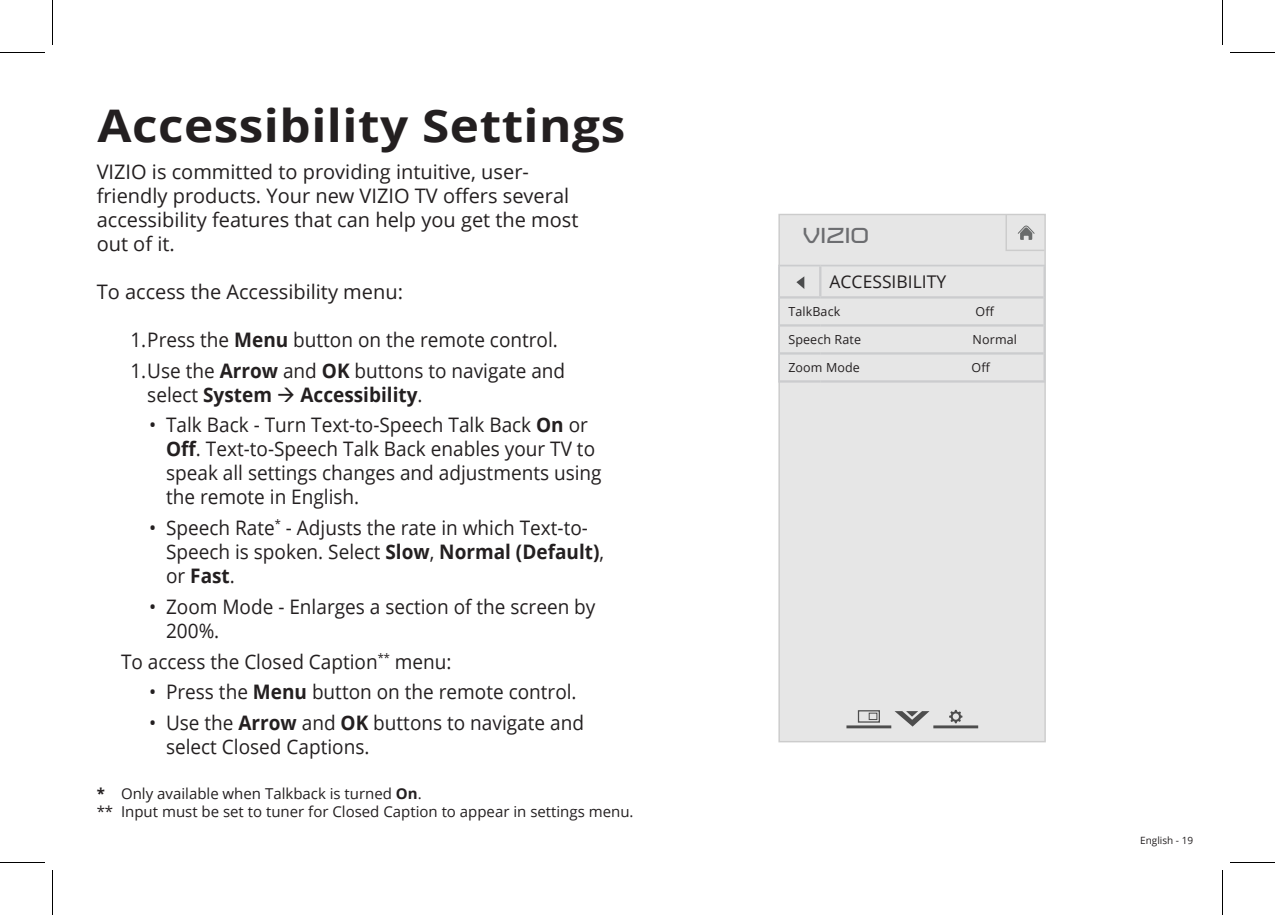
<style>
.page{position:relative;width:1275px;height:915px;background:#fff}
.page>*{position:absolute;margin:0;border:0;box-sizing:border-box;transform-origin:0 0}
.t1{font:700 45px "Open Sans";letter-spacing:.01em;color:#231f20;scale:1.1 1}
.t2{font:700 22.25px "Diphtong";color:#6c6d70}
.t3{font:20px/24px "Open Sans";color:#231f20;scale:.95 1}
.t4{font:20px/24px "Open Sans";color:#231f20}
.t5{font:700 20px "Open Sans";color:#231f20;scale:.95 1}
.t6{font:17.5px "Open Sans";color:#231f20}
.t7{font:15px/18px "Open Sans";color:#231f20}
.t8{font:12.5px "Open Sans";letter-spacing:.01em;color:#231f20}
.t9{font:10px "Open Sans";color:#231f20}
.s1{font-weight:700}
.s2{font-weight:400}
</style>
<div class="page">
<div style="left:779px;top:214px;width:266px;height:528px;background:#e6e6e6"></div>
<hr style="left:846px;top:725px;width:45px;height:3px;background:#4d4d4d">
<hr style="left:933px;top:725px;width:45px;height:3px;background:#4d4d4d">
<svg style="left:895px;top:711px;width:35px;height:16px"></svg>
<div style="left:858px;top:710px;width:22px;height:13px;border:1px solid #4d4d4d"></div>
<div style="left:869px;top:713px;width:8px;height:7px;border:1px solid #4d4d4d"></div>
<svg style="left:949px;top:710px;width:13px;height:13px"></svg>
<svg style="left:1005px;top:213px;width:41px;height:39px"></svg>
<hr style="left:819px;top:266px;width:2px;height:30px;background:#cbccce">
<hr style="left:780px;top:296px;width:40px;height:3px;background:#cbccce">
<hr style="left:820px;top:296px;width:224px;height:3px;background:#cbccce">
<hr style="left:780px;top:324px;width:40px;height:3px;background:#cbccce">
<hr style="left:820px;top:324px;width:224px;height:3px;background:#cbccce">
<hr style="left:780px;top:352px;width:40px;height:3px;background:#cbccce">
<hr style="left:820px;top:352px;width:224px;height:3px;background:#cbccce">
<hr style="left:778px;top:380px;width:42px;height:3px;background:#cbccce">
<hr style="left:820px;top:380px;width:225px;height:3px;background:#cbccce">
<hr style="left:778px;top:265px;width:42px;height:1px;background:#cbccce">
<hr style="left:778px;top:266px;width:2px;height:31px;background:#cbccce">
<hr style="left:820px;top:265px;width:225px;height:1px;background:#cbccce">
<hr style="left:1044px;top:266px;width:1px;height:31px;background:#cbccce">
<hr style="left:778px;top:297px;width:2px;height:28px;background:#cbccce">
<hr style="left:778px;top:325px;width:2px;height:28px;background:#cbccce">
<hr style="left:778px;top:353px;width:2px;height:27px;background:#cbccce">
<svg style="left:1044px;top:297px;width:1px;height:83px"></svg>
<svg style="left:796px;top:276px;width:8px;height:13px"></svg>
<hr style="left:0;top:52px;width:45px;height:1px;background:#000">
<hr style="left:1230px;top:52px;width:45px;height:1px;background:#000">
<hr style="left:0;top:862px;width:45px;height:1px;background:#000">
<hr style="left:1230px;top:862px;width:45px;height:1px;background:#000">
<hr style="left:52px;top:0;width:1px;height:45px;background:#000">
<hr style="left:52px;top:870px;width:1px;height:45px;background:#000">
<hr style="left:1222px;top:0;width:1px;height:45px;background:#000">
<hr style="left:1222px;top:870px;width:1px;height:45px;background:#000">
<h2 class="t1" style="left:98px;top:94px;width:481px">Accessibility Settings</h2>
<p class="t4" style="left:97px;top:159px;width:483px">VIZIO is committed to providing intuitive, user&shy;friendly products. Your new VIZIO TV offers several accessibility features that can help you get the most out of it.</p>
<p class="t4" style="left:97px;top:279px;width:308px">To access the Accessibility menu:</p>
<p class="t3" style="left:130px;top:327px;width:452px">1. Press the <span class="s1">Menu</span> button on the remote control.</p>
<p class="t3" style="left:130px;top:358px;width:459px">1.Use the <span class="s1">Arrow</span> and <span class="s1">OK</span> buttons to navigate and</p>
<p class="t5" style="left:147px;top:380px;width:291px"><span class="s2">select</span> System → Accessibility<span class="s2">.</span></p>
<p class="t3" style="left:166px;top:413px;width:460px;text-indent:-17px">• Talk Back - Turn Text-to-Speech Talk Back <span class="s1">On</span> or <span class="s1">Off</span>. Text-to-Speech Talk Back enables your TV to speak all settings changes and adjustments using the remote in English.</p>
<p class="t3" style="left:166px;top:515px;width:463px;text-indent:-17px">• Speech Rate<sup>*</sup> - Adjusts the rate in which Text-to-<br>Speech is spoken. Select <span class="s1">Slow</span>, <span class="s1">Normal (Default)</span>, or <span class="s1">Fast</span>.</p>
<p class="t3" style="left:166px;top:594px;width:454px;text-indent:-17px">• Zoom Mode - Enlarges a section of the screen by<br>200%.</p>
<p class="t3" style="left:121px;top:649px;width:349px">To access the Closed Caption<sup>**</sup> menu:</p>
<p class="t3" style="left:149px;top:680px;width:452px">• Press the <span class="s1">Menu</span> button on the remote control.</p>
<p class="t3" style="left:166px;top:710px;width:441px;text-indent:-17px">• Use the <span class="s1">Arrow</span> and <span class="s1">OK</span> buttons to navigate and select Closed Captions.</p>
<p class="t7" style="left:97px;top:784px;width:538px"><span class="s1">*</span> Only available when Talkback is turned <span class="s1">On</span>.<br>** Input must be set to tuner for Closed Caption to appear in settings menu.</p>
<p class="t2" style="left:803px;top:222px;width:67px">VIZIO</p>
<p class="t6" style="left:830px;top:270px;width:118px">ACCESSIBILITY</p>
<p class="t8" style="left:788px;top:303px;width:54px">TalkBack</p>
<p class="t8" style="left:975px;top:303px;width:20px">Off</p>
<p class="t8" style="left:788px;top:331px;width:74px">Speech Rate</p>
<p class="t8" style="left:973px;top:331px;width:46px">Normal</p>
<p class="t8" style="left:788px;top:359px;width:73px">Zoom Mode</p>
<p class="t8" style="left:971px;top:359px;width:20px">Off</p>
<p class="t9" style="left:1140px;top:833px;width:55px">English - 19</p>
</div>
